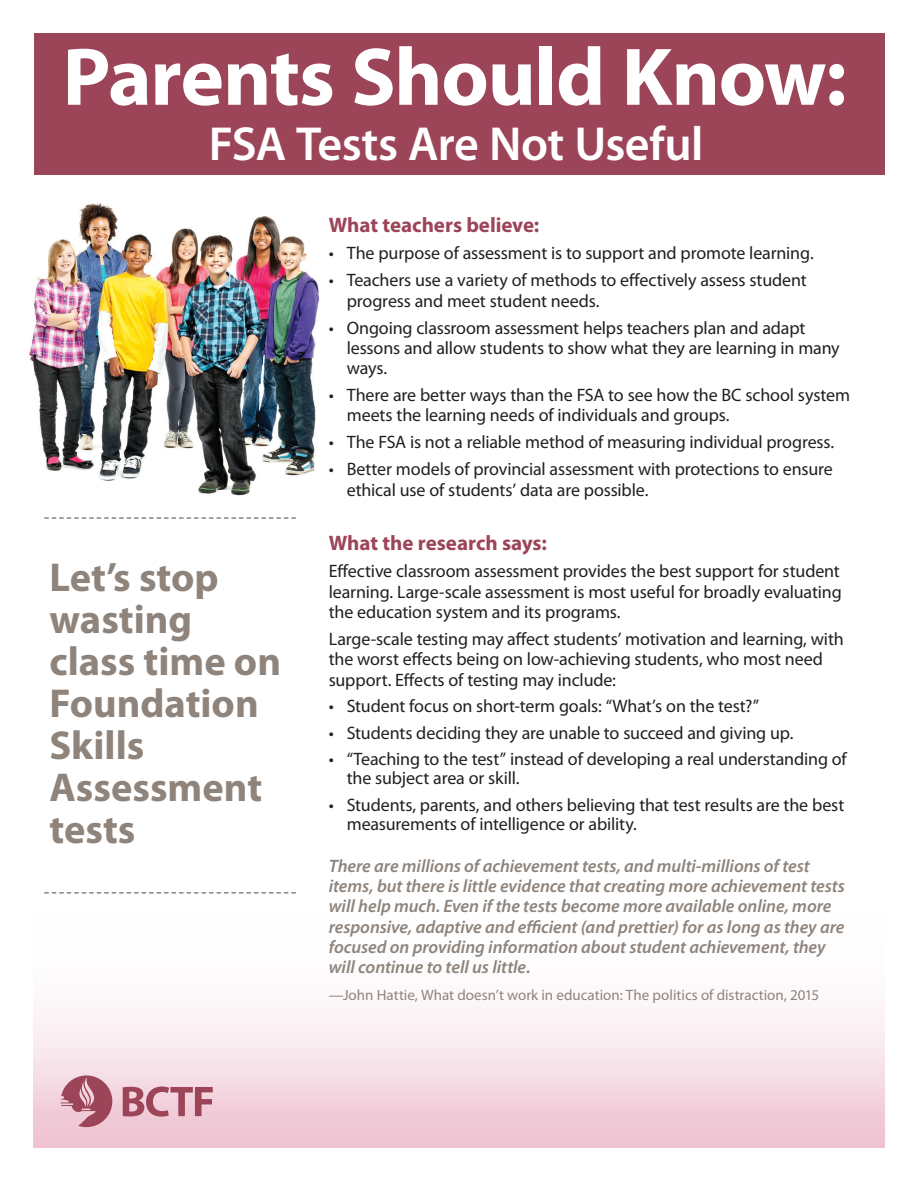
<style>
.page{position:relative;width:918px;height:1188px;background:#fff}
.page>*{position:absolute;margin:0;border:0;box-sizing:border-box;transform-origin:0 0}
.t1{font:700 82.5px "Myriad Pro";letter-spacing:-.015em;color:#fff}
.t2{font:600 48px "Myriad Pro";letter-spacing:-.01em;color:#fff}
.t3{font:700 40.5px/42px "Myriad Pro";color:#8e847c}
.subheads{font:700 21px "Myriad Pro";letter-spacing:-.005em;color:#9c4559}
.bullets{font:18px/20.2px "Myriad Pro";letter-spacing:-.01em;color:#231f20}
.quotation{font:italic 600 18px/20.2px "Myriad Pro";letter-spacing:-.005em;color:#8e847c}
.body_copy{font:18px/20.2px "Myriad Pro";letter-spacing:-.005em;color:#231f20;text-align:justify}
.quote_author{font:15px "Myriad Pro";color:#8e847c}
</style>
<div class="page">
<div style="left:34px;top:899px;width:851px;height:249px;background:linear-gradient(to bottom,#fff,#f0c9d6)"></div>
<div style="left:34px;top:33px;width:851px;height:142px;background:#9c4559"></div>
<img style="left:29px;top:203px;width:290px;height:293px">
<svg style="left:61px;top:1075px;width:51px;height:52px;background:#c07f90"></svg>
<svg style="left:123px;top:1087px;width:90px;height:30px;background:#c68999"></svg>
<svg style="left:44px;top:517px;width:252px;height:2px"></svg>
<svg style="left:44px;top:892px;width:252px;height:2px"></svg>
<p class="t1" style="left:63px;top:23px;width:786px">Parents Should Know:</p>
<p class="t2" style="left:209px;top:113px;width:496px">FSA Tests Are Not Useful</p>
<p class="t3" style="left:50px;top:555px;width:233px">Let’s stop wasting class time on<br>Foundation<br>Skills<br>Assessment tests</p>
<p class="subheads" style="left:329px;top:212px;width:212px">What teachers believe:</p>
<p class="bullets" style="left:329px;top:243px;width:487px">• The purpose of assessment is to support and promote learning.</p>
<p class="bullets" style="left:347px;top:270px;width:462px;text-indent:-18px">• Teachers use a variety of methods to effectively assess student progress and meet student needs.</p>
<p class="bullets" style="left:347px;top:317px;width:495px;text-indent:-18px">• Ongoing classroom assessment helps teachers plan and adapt lessons and allow students to show what they are learning in many ways.</p>
<p class="bullets" style="left:347px;top:385px;width:505px;text-indent:-18px">• There are better ways than the FSA to see how the BC school system meets the learning needs of individuals and groups.</p>
<p class="bullets" style="left:329px;top:432px;width:507px">• The FSA is not a reliable method of measuring individual progress.</p>
<p class="bullets" style="left:347px;top:459px;width:488px;text-indent:-18px">• Better models of provincial assessment with protections to ensure ethical use of students’ data are possible.</p>
<p class="subheads" style="left:329px;top:530px;width:220px">What the research says:</p>
<p class="body_copy" style="left:329px;top:561px;width:515px">Effective classroom assessment provides the best support for student learning. Large-scale assessment is most useful for broadly evaluating the education system and its programs.</p>
<p class="body_copy" style="left:329px;top:628px;width:517px;line-height:20.7px;text-align:left">Large-scale testing may affect students’ motivation and learning, with the worst effects being on low-achieving students, who most need support. Effects of testing may include:</p>
<p class="bullets" style="left:329px;top:696px;width:432px">• Student focus on short-term goals: “What’s on the test?”</p>
<p class="bullets" style="left:329px;top:722px;width:466px">• Students deciding they are unable to succeed and giving up.</p>
<p class="bullets" style="left:347px;top:749px;width:502px;line-height:19.5px;text-indent:-18px">• “Teaching to the test” instead of developing a real understanding of the subject area or skill.</p>
<p class="bullets" style="left:347px;top:795px;width:499px;line-height:19.5px;text-indent:-18px">• Students, parents, and others believing that test results are the best measurements of intelligence or ability.</p>
<p class="quotation" style="left:329px;top:855px;width:518px">There are millions of achievement tests, and multi-millions of test items, but there is little evidence that creating more achievement tests will help much. Even if the tests become more available online, more responsive, adaptive and efficient (and prettier) for as long as they are focused on providing information about student achievement, they will continue to tell us little.</p>
<p class="quote_author" style="left:329px;top:986px;width:492px">—John Hattie, What doesn’t work in education: The politics of distraction, 2015</p>
</div>
